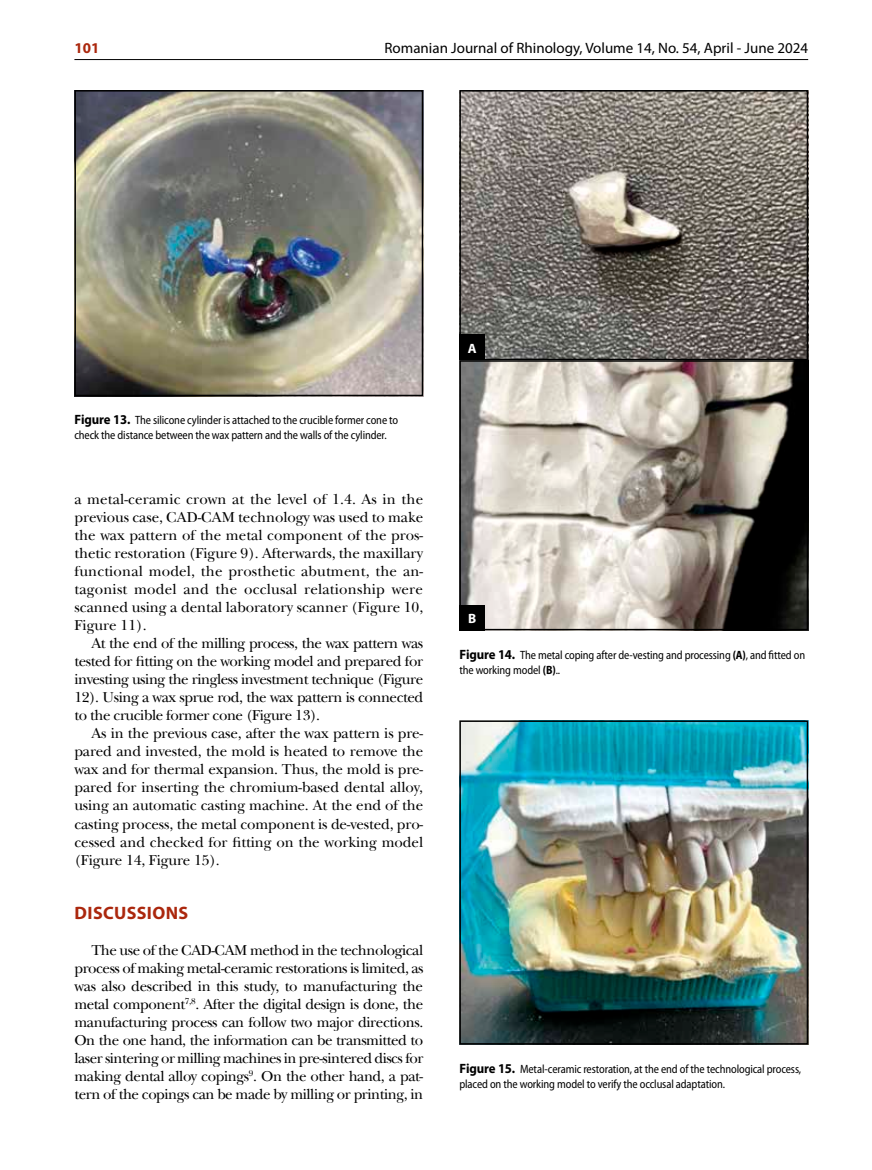
<style>
.page{position:relative;width:872px;height:1170px;background:#fff}
.page>*{position:absolute;margin:0;border:0;box-sizing:border-box;transform-origin:0 0}
.t1{font:700 18px "Myriad Pro";letter-spacing:.02em;color:#ab270d}
.t2{font:15px/18px "Baskerville Std RO";letter-spacing:-.02em;color:#000;text-align:justify}
.t3{font:15px "Myriad Pro";color:#000}
.t4{font:700 15px "Myriad Pro";color:#ab270d}
.t5{font:700 13.5px "Myriad Pro";color:#fff}
.t6{font:semi-condensed 12px/15px "Myriad Pro";letter-spacing:-.01em;color:#000;scale:.95 1}
.s1{font-weight:700;font-stretch:normal;font-size:13.5px}
.s2{font-weight:700}
</style>
<div class="page">
<hr style="left:74px;top:59px;width:734px;height:1px;background:#000">
<img style="left:77px;top:93px;width:343px;height:300px">
<div style="left:74px;top:90px;width:349px;height:306px;border:2px solid #000"></div>
<img style="left:462px;top:93px;width:343px;height:264px">
<div style="left:459px;top:90px;width:349px;height:270px;border:2px solid #000"></div>
<div style="left:459px;top:334px;width:26px;height:26px;background:#000"></div>
<svg style="left:462px;top:363px;width:343px;height:264px;background:#a69f96"></svg>
<div style="left:459px;top:360px;width:349px;height:270px;border:2px solid #000"></div>
<div style="left:459px;top:604px;width:26px;height:26px;background:#000"></div>
<img style="left:462px;top:723px;width:343px;height:318px">
<div style="left:459px;top:720px;width:349px;height:324px;border:2px solid #000"></div>
<p class="t4" style="left:74px;top:38px;width:26px">101</p>
<p class="t3" style="left:384px;top:39px;width:425px">Romanian Journal of Rhinology, Volume 14, No. 54, April - June 2024</p>
<p class="t6" style="left:74px;top:413px;width:342px"><span class="s1">Figure 13.</span> The silicone cylinder is attached to the crucible former cone to check the distance between the wax pattern and the walls of the cylinder.</p>
<p class="t2" style="left:74px;top:490px;width:350px">a metal-ceramic crown at the level of 1.4. As in the previous case, CAD-CAM technology was used to make the wax pattern of the metal component of the pros&shy;thetic restoration (Figure 9). Afterwards, the maxillary functional model, the prosthetic abutment, the an&shy;tagonist model and the occlusal relationship were scanned using a dental laboratory scanner (Figure 10, Figure 11).</p>
<p class="t2" style="left:74px;top:634px;width:350px;text-indent:17px">At the end of the milling process, the wax pattern was tested for fitting on the working model and prepared for investing using the ringless investment technique (Figure 12). Using a wax sprue rod, the wax pattern is connected to the crucible former cone (Figure 13).</p>
<p class="t2" style="left:74px;top:724px;width:350px;text-indent:17px">As in the previous case, after the wax pattern is pre&shy;pared and invested, the mold is heated to remove the wax and for thermal expansion. Thus, the mold is pre&shy;pared for inserting the chromium-based dental alloy, using an automatic casting machine. At the end of the casting process, the metal component is de-vested, pro&shy;cessed and checked for fitting on the working model (Figure 14, Figure 15).</p>
<p class="t1" style="left:75px;top:900px;width:115px">DISCUSSIONS</p>
<p class="t2" style="left:74px;top:940px;width:350px;text-indent:17px">The use of the CAD-CAM method in the technological process of making metal-ceramic restorations is limited, as was also described in this study, to manufacturing the metal component<sup>7,8</sup>. After the digital design is done, the manufacturing process can follow two major directions.<br>On the one hand, the information can be transmitted to laser sintering or milling machines in pre-sintered discs for making dental alloy copings<sup>9</sup>. On the other hand, a pat&shy;tern of the copings can be made by milling or printing, in</p>
<p class="t5" style="left:468px;top:339px;width:10px">A</p>
<p class="t5" style="left:468px;top:609px;width:10px">B</p>
<p class="t6" style="left:459px;top:647px;width:365px"><span class="s1">Figure 14.</span> The metal coping after de-vesting and processing <span class="s2">(A)</span>, and fitted on the working model <span class="s2">(B)</span>..</p>
<p class="t6" style="left:459px;top:1061px;width:361px"><span class="s1">Figure 15.</span> Metal-ceramic restoration, at the end of the technological process, placed on the working model to verify the occlusal adaptation.</p>
</div>
